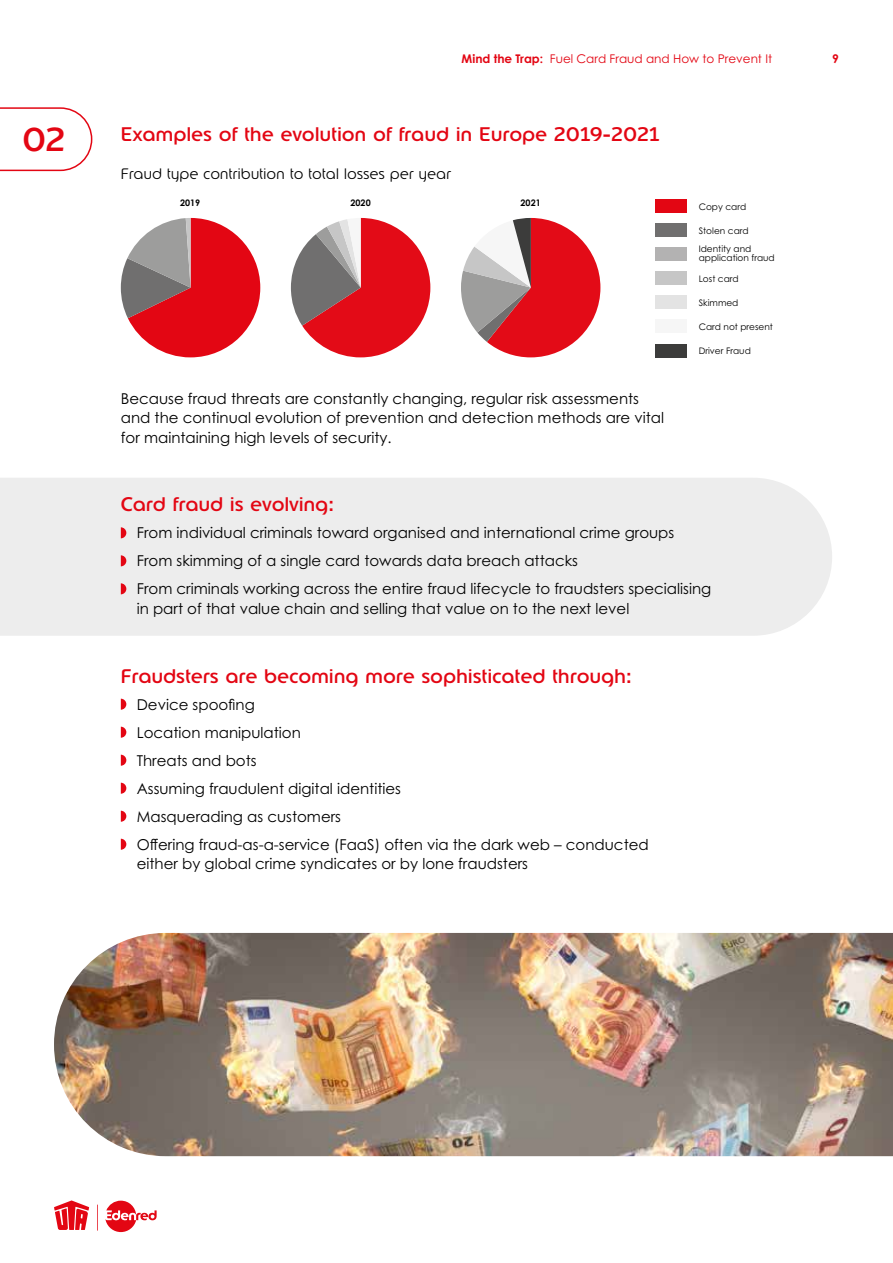
<style>
.page{position:relative;width:893px;height:1263px;background:#fff}
.page>*{position:absolute;margin:0;border:0;box-sizing:border-box;transform-origin:0 0}
.t1{font:33px "Edenred";color:#e30613}
.t2{font:19.5px "Edenred";letter-spacing:.025em;color:#e30613}
.t3{font:15px/28px "Century Gothic Pro";color:#000}
.t4{font:300 15px "Edenred";letter-spacing:.03em;color:#000}
.t5{font:12px "Century Gothic Pro";color:#e30613}
.t6{font:700 12px "Century Gothic Pro";color:#e30613}
.t7{font:9px/18.6px "Century Gothic Pro";color:#000}
.t8{font:700 9px "Century Gothic Pro";color:#000}
.s1{font-weight:700}
</style>
<div class="page">
<svg style="left:54px;top:1200px;width:35px;height:30px"></svg>
<svg style="left:105px;top:1201px;width:52px;height:31px"></svg>
<svg style="left:97px;top:1204px;width:1px;height:27px"></svg>
<div style="left:0;top:478px;width:832px;height:158px;background:#ededed"></div>
<svg style="left:0;top:107px;width:92px;height:64px"></svg>
<svg style="left:121px;top:527px;width:5px;height:11px"></svg>
<svg style="left:121px;top:555px;width:5px;height:11px"></svg>
<svg style="left:121px;top:583px;width:5px;height:11px"></svg>
<svg style="left:121px;top:699px;width:5px;height:11px"></svg>
<svg style="left:121px;top:727px;width:5px;height:11px"></svg>
<svg style="left:121px;top:755px;width:5px;height:11px"></svg>
<svg style="left:121px;top:783px;width:5px;height:11px"></svg>
<svg style="left:121px;top:811px;width:5px;height:11px"></svg>
<svg style="left:121px;top:839px;width:5px;height:11px"></svg>
<svg style="left:121px;top:218px;width:139px;height:139px"></svg>
<svg style="left:291px;top:218px;width:139px;height:139px"></svg>
<svg style="left:461px;top:218px;width:139px;height:139px"></svg>
<div style="left:655px;top:199px;width:32px;height:14px;background:#e30613"></div>
<div style="left:655px;top:223px;width:32px;height:14px;background:#706f6f"></div>
<div style="left:655px;top:247px;width:32px;height:14px;background:#b3b2b2"></div>
<div style="left:655px;top:271px;width:32px;height:14px;background:#c6c6c6"></div>
<div style="left:655px;top:296px;width:32px;height:13px;background:#e3e3e3"></div>
<div style="left:655px;top:320px;width:32px;height:13px;background:#f6f6f6"></div>
<div style="left:655px;top:344px;width:32px;height:13px;background:#3c3c3b"></div>
<img style="left:54px;top:933px;width:839px;height:223px">
<h1 class="t1" style="left:23px;top:117px;width:44px">02</h1>
<p class="t5" style="left:462px;top:51px;width:312px"><span class="s1">Mind the Trap:</span> Fuel Card Fraud and How to Prevent It</p>
<p class="t6" style="left:832px;top:51px;width:8px">9</p>
<h2 class="t2" style="left:121px;top:121px;width:540px">Examples of the evolution of fraud in Europe 2019-2021</h2>
<p class="t4" style="left:121px;top:164px;width:332px">Fraud type contribution to total losses per year</p>
<p class="t8" style="left:180px;top:197px;width:22px">2019</p>
<p class="t8" style="left:351px;top:197px;width:22px">2020</p>
<p class="t8" style="left:521px;top:197px;width:22px">2021</p>
<p class="t3" style="left:121px;top:388px;width:545px;line-height:19.5px">Because fraud threats are constantly changing, regular risk assessments and the continual evolution of prevention and detection methods are vital for maintaining high levels of security.</p>
<h2 class="t2" style="left:121px;top:491px;width:214px">Card fraud is evolving:</h2>
<p class="t7" style="left:699px;top:197px;width:49px">Copy card</p>
<p class="t7" style="left:699px;top:221px;width:54px">Stolen card<br>Identity and</p>
<p class="t7" style="left:699px;top:249px;width:78px">application fraud</p>
<p class="t7" style="left:699px;top:269px;width:41px">Lost card</p>
<p class="t7" style="left:699px;top:293px;width:41px">Skimmed</p>
<p class="t7" style="left:699px;top:317px;width:76px">Card not present</p>
<p class="t7" style="left:699px;top:341px;width:54px">Driver Fraud</p>
<p class="t3" style="left:137px;top:519px;width:576px">From individual criminals toward organised and international crime groups<br>From skimming of a single card towards data breach attacks<br>From criminals working across the entire fraud lifecycle to fraudsters specialising</p>
<p class="t3" style="left:137px;top:594px;width:494px">in part of that value chain and selling that value on to the next level</p>
<h2 class="t2" style="left:121px;top:663px;width:512px">Fraudsters are becoming more sophisticated through:</h2>
<p class="t3" style="left:137px;top:690px;width:513px">Device spoofing<br>Location manipulation<br>Threats and bots<br>Assuming fraudulent digital identities<br>Masquerading as customers<br>Offering fraud-as-a-service (FaaS) often via the dark web – conducted</p>
<p class="t3" style="left:137px;top:849px;width:393px">either by global crime syndicates or by lone fraudsters</p>
</div>
